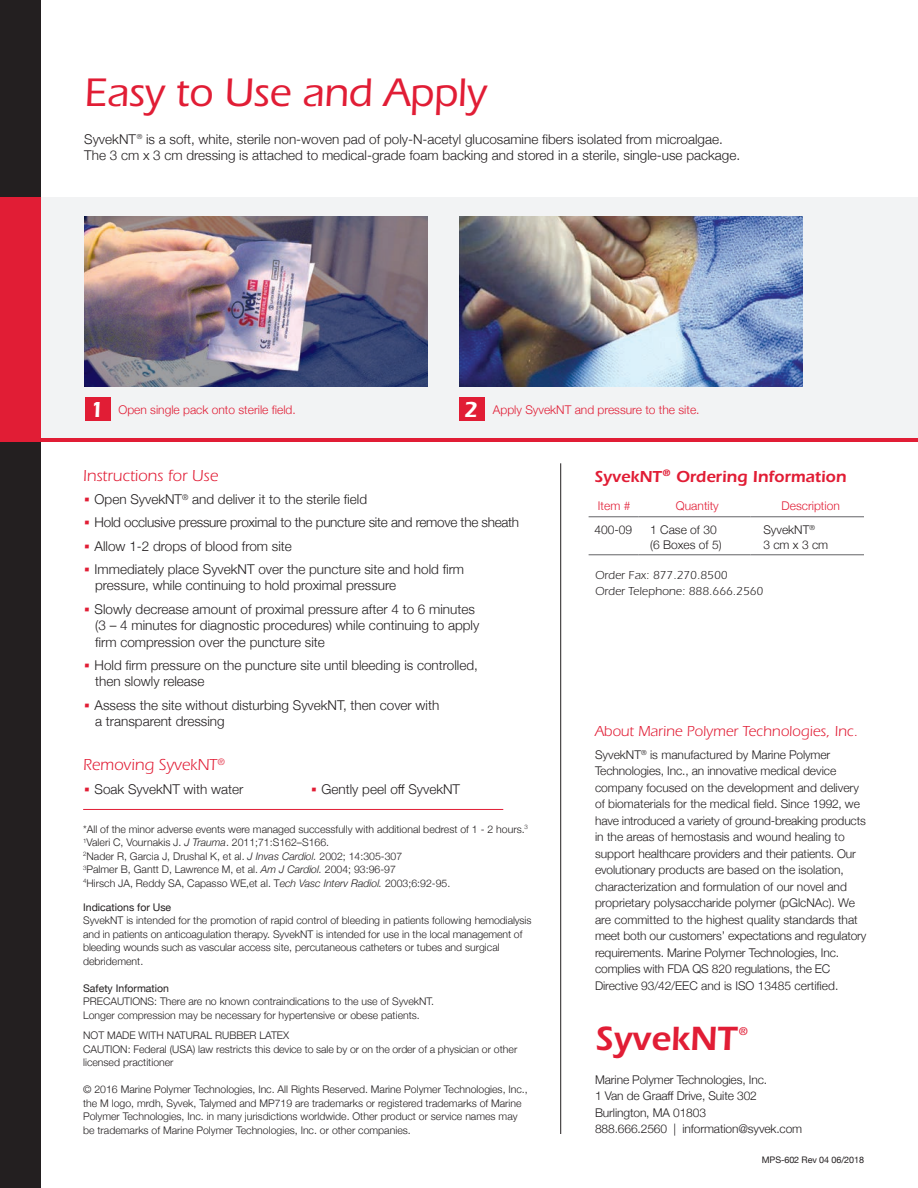
<style>
.page{position:relative;width:918px;height:1188px;background:#fff}
.page>*{position:absolute;margin:0;border:0;box-sizing:border-box;transform-origin:0 0}
.t1{font:500 41.25px "ITC Eras Std";letter-spacing:-.01em;color:#e11d35}
.t2{font:600 34.8px "ITC Eras Std";color:#e11d35}
.t3{font:600 22.5px "ITC Eras Std";color:#fff}
.t4{font:16.5px "ITC Eras Std";color:#e11d35}
.t5{font:600 16.5px "ITC Eras Std";color:#e11d35}
.t6{font:15px "ITC Eras Std";color:#e11d35}
.t7{font:300 13.5px/16.5px "Helvetica Neue";color:#231f20}
.t8{font:300 13.5px "Helvetica Neue";letter-spacing:-.02em;color:#231f20}
.t9{font:300 12px/16.5px "Helvetica Neue";letter-spacing:-.01em;color:#231f20}
.t10{font:300 12px "Helvetica Neue";color:#e11d35}
.t11{font:12px/16.5px "ITC Eras Std";color:#231f20}
.t12{font:500 11.55px "ITC Eras Std";color:#e11d35}
.t13{font:300 10.5px/13.5px "Helvetica Neue";color:#231f20}
.t14{font:10.5px "Helvetica Neue";color:#231f20}
.t15{font:9px "Helvetica Neue";letter-spacing:-.01em;color:#231f20}
.s1{font-family:"ITC Eras Std";font-weight:400;color:#e11d35}
.s2{font-style:italic}
</style>
<div class="page">
<div style="left:36px;top:198px;width:882px;height:244px;background:#f2f3f4"></div>
<div style="left:0;top:0;width:40px;height:1188px;background:#231f20"></div>
<div style="left:0;top:198px;width:40px;height:244px;background:#e11d35"></div>
<div style="left:85px;top:398px;width:26px;height:23px;background:#e11d35"></div>
<div style="left:459px;top:398px;width:26px;height:23px;background:#e11d35"></div>
<hr style="left:0;top:438px;width:918px;height:4px;background:#e11d35">
<hr style="left:560px;top:463px;width:1px;height:671px;background:#231f20">
<img style="left:84px;top:217px;width:343px;height:169px">
<img style="left:459px;top:217px;width:343px;height:169px">
<hr style="left:589px;top:517px;width:49px;height:1px;background:#636366">
<hr style="left:638px;top:517px;width:113px;height:1px;background:#636366">
<hr style="left:751px;top:517px;width:113px;height:1px;background:#636366">
<hr style="left:589px;top:555px;width:49px;height:1px;background:#636366">
<hr style="left:638px;top:555px;width:113px;height:1px;background:#636366">
<hr style="left:751px;top:555px;width:113px;height:1px;background:#636366">
<hr style="left:83px;top:809px;width:420px;height:1px;background:#e11d35">
<p class="t1" style="left:84px;top:70px;width:404px">Easy to Use and Apply</p>
<p class="t7" style="left:84px;top:130px;width:657px">SyvekNT<sup>®</sup> is a soft, white, sterile non-woven pad of poly-N-acetyl glucosamine fibers isolated from microalgae.<br>The 3 cm x 3 cm dressing is attached to medical-grade foam backing and stored in a sterile, single-use package.</p>
<p class="t3" style="left:90px;top:396px;width:16px">1</p>
<p class="t10" style="left:118px;top:400px;width:179px">Open single pack onto sterile field.</p>
<p class="t3" style="left:464px;top:396px;width:16px">2</p>
<p class="t10" style="left:493px;top:400px;width:208px">Apply SyvekNT and pressure to the site.</p>
<p class="t5" style="left:595px;top:467px;width:253px">SyvekNT<sup>®</sup> Ordering Information</p>
<p class="t10" style="left:598px;top:496px;width:34px">Item #</p>
<p class="t10" style="left:676px;top:496px;width:44px">Quantity</p>
<p class="t10" style="left:782px;top:496px;width:60px">Description</p>
<p class="t9" style="left:595px;top:521px;width:39px">400-09</p>
<p class="t9" style="left:650px;top:522px;width:73px;line-height:14.4px">1 Case of 30 (6 Boxes of 5)</p>
<p class="t9" style="left:763px;top:522px;width:66px;line-height:14.4px">SyvekNT<sup>®<br></sup>3 cm x 3 cm</p>
<p class="t4" style="left:83px;top:466px;width:137px">Instructions for Use</p>
<p class="t7" style="left:83px;top:490px;width:286px"><span class="s1">•</span> Open SyvekNT<sup>®</sup> and deliver it to the sterile field</p>
<p class="t8" style="left:83px;top:512px;width:438px"><span class="s1">•</span> Hold occlusive pressure proximal to the puncture site and remove the sheath</p>
<p class="t7" style="left:83px;top:537px;width:210px"><span class="s1">•</span> Allow 1-2 drops of blood from site</p>
<p class="t7" style="left:95px;top:560px;width:371px;text-indent:-12px"><span class="s1">•</span> Immediately place SyvekNT over the puncture site and hold firm pressure, while continuing to hold proximal pressure</p>
<p class="t7" style="left:95px;top:599px;width:386px;text-indent:-12px"><span class="s1">•</span> Slowly decrease amount of proximal pressure after 4 to 6 minutes (3 – 4 minutes for diagnostic procedures) while continuing to apply firm compression over the puncture site</p>
<p class="t7" style="left:95px;top:656px;width:384px;text-indent:-12px"><span class="s1">•</span> Hold firm pressure on the puncture site until bleeding is controlled, then slowly release</p>
<p class="t7" style="left:95px;top:695px;width:346px;text-indent:-12px"><span class="s1">•</span> Assess the site without disturbing SyvekNT, then cover with a transparent dressing</p>
<p class="t4" style="left:83px;top:756px;width:143px">Removing SyvekNT<sup>®</sup></p>
<p class="t7" style="left:83px;top:780px;width:162px"><span class="s1">•</span> Soak SyvekNT with water</p>
<p class="t7" style="left:310px;top:780px;width:151px"><span class="s1">•</span> Gently peel off SyvekNT</p>
<p class="t11" style="left:595px;top:567px;width:170px">Order Fax: 877.270.8500<br>Order Telephone: 888.666.2560</p>
<p class="t6" style="left:595px;top:722px;width:264px">About Marine Polymer Technologies, Inc.</p>
<p class="t9" style="left:595px;top:746px;width:273px">SyvekNT<sup>®</sup> is manufactured by Marine Polymer Technologies, Inc., an innovative medical device company focused on the development and delivery of biomaterials for the medical field. Since 1992, we have introduced a variety of ground-breaking products in the areas of hemostasis and wound healing to support healthcare providers and their patients. Our evolutionary products are based on the isolation, characterization and formulation of our novel and proprietary polysaccharide polymer (pGlcNAc). We are committed to the highest quality standards that meet both our customers’ expectations and regulatory requirements. Marine Polymer Technologies, Inc. complies with FDA QS 820 regulations, the EC Directive 93/42/EEC and is ISO 13485 certified.</p>
<p class="t13" style="left:83px;top:821px;width:446px">*All of the minor adverse events were managed successfully with additional bedrest of 1 - 2 hours.<sup>3</sup></p>
<p class="t13" style="left:83px;top:835px;width:248px"><sup>1</sup>Valeri C, Vournakis J. <span class="s2">J Trauma</span>. 2011;71:S162–S166.</p>
<p class="t13" style="left:83px;top:848px;width:321px"><sup>2</sup>Nader R, Garcia J, Drushal K, et al. <span class="s2">J Invas Cardiol.</span> 2002; 14:305-307</p>
<p class="t13" style="left:83px;top:862px;width:314px"><sup>3</sup>Palmer B, Gantt D, Lawrence M, et al. <span class="s2">Am J Cardiol.</span> 2004; 93:96-97</p>
<p class="t13" style="left:83px;top:875px;width:369px"><sup>4</sup>Hirsch JA, Reddy SA, Capasso WE,et al. T<span class="s2">ech Vasc Interv Radiol.</span> 2003;6:92-95.</p>
<p class="t14" style="left:83px;top:900px;width:90px">Indications for Use</p>
<p class="t13" style="left:83px;top:913px;width:450px">SyvekNT is intended for the promotion of rapid control of bleeding in patients following hemodialysis and in patients on anticoagulation therapy. SyvekNT is intended for use in the local management of bleeding wounds such as vascular access site, percutaneous catheters or tubes and surgical debridement.</p>
<p class="t14" style="left:83px;top:981px;width:87px">Safety Information</p>
<p class="t13" style="left:83px;top:994px;width:352px">PRECAUTIONS: There are no known contraindications to the use of SyvekNT.<br>Longer compression may be necessary for hypertensive or obese patients.</p>
<p class="t13" style="left:83px;top:1028px;width:207px">NOT MADE WITH NATURAL RUBBER LATEX</p>
<p class="t13" style="left:83px;top:1041px;width:436px">CAUTION: Federal (USA) law restricts this device to sale by or on the order of a physician or other licensed practitioner</p>
<p class="t13" style="left:83px;top:1082px;width:446px">© 2016 Marine Polymer Technologies, Inc. All Rights Reserved. Marine Polymer Technologies, Inc., the M logo, mrdh, Syvek, Talymed and MP719 are trademarks or registered trademarks of Marine Polymer Technologies, Inc. in many jurisdictions worldwide. Other product or service names may be trademarks of Marine Polymer Technologies, Inc. or other companies.</p>
<p class="t9" style="left:595px;top:1070px;width:209px">Marine Polymer Technologies, Inc.<br>1 Van de Graaff Drive, Suite 302<br>Burlington, MA 01803<br>888.666.2560 | information@syvek.com</p>
<p class="t2" style="left:595px;top:1019px;width:143px">SyvekNT</p>
<p class="t12" style="left:739px;top:1025px;width:11px">®</p>
<p class="t15" style="left:762px;top:1153px;width:104px">MPS-602 Rev 04 06/2018</p>
</div>
